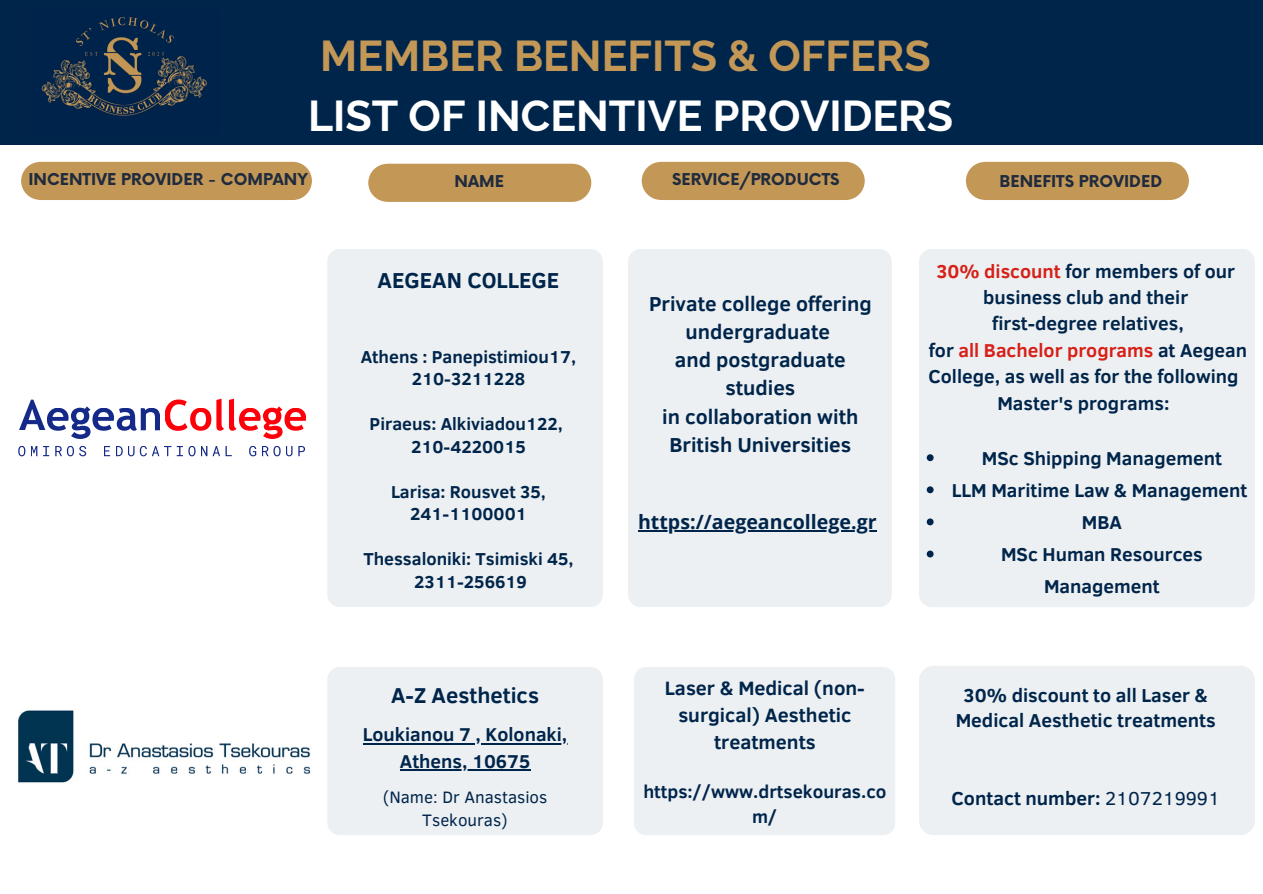
<style>
.page{position:relative;width:1263px;height:894px;background:#fff}
.page>*{position:absolute;margin:0;border:0;box-sizing:border-box;transform-origin:0 0}
.t1{font:700 42.9px/60px "Raleway";color:#fff}
.t2{font:700 22.2px "Clear Sans";color:#00254b}
.t3{font:700 22.05px "Clear Sans";color:#00254b}
.t4{font:700 20.7px/28.2px "Clear Sans";color:#00254b;text-align:center}
.t5{font:700 19.8px/27px "Clear Sans";color:#00254b;text-align:center}
.t6{font:700 19.65px "Open Sans";color:#00254b}
.t7{font:700 19.2px/25.8px "Clear Sans";color:#00254b;text-align:center}
.t8{font:700 19.05px/26.4px "Clear Sans";color:#00254b;text-align:center}
.t9{font:700 18.3px/24.8px "Clear Sans";color:#00254b;text-align:center}
.t10{font:700 17.7px/22.5px "Clear Sans";color:#00254b;text-align:center}
.t11{font:16.95px "Clear Sans";color:#00254b}
.t12{font:700 15.9px "Now";color:#202b3d}
.s1{color:#c39857}
.s2{color:#d62018}
.s3{font-weight:400}
</style>
<div class="page">
<div style="left:0;top:0;width:1263px;height:144px;background:#00254b"></div>
<img style="left:41px;top:17px;width:166px;height:99px">
<div style="left:327px;top:249px;width:276px;height:357px;background:#edf0f2;border-radius:13px"></div>
<div style="left:628px;top:249px;width:264px;height:357px;background:#edf0f2;border-radius:13px"></div>
<div style="left:919px;top:249px;width:336px;height:358px;background:#edf0f2;border-radius:13px"></div>
<svg style="left:927px;top:454px;width:7px;height:7px"></svg>
<svg style="left:927px;top:486px;width:7px;height:7px"></svg>
<svg style="left:927px;top:518px;width:7px;height:7px"></svg>
<svg style="left:927px;top:550px;width:7px;height:7px"></svg>
<svg style="left:18px;top:446px;width:7px;height:10px"></svg>
<svg style="left:31px;top:446px;width:6px;height:10px"></svg>
<svg style="left:43px;top:446px;width:6px;height:10px"></svg>
<svg style="left:55px;top:446px;width:31px;height:10px"></svg>
<svg style="left:104px;top:446px;width:6px;height:10px"></svg>
<svg style="left:116px;top:446px;width:55px;height:10px"></svg>
<svg style="left:177px;top:446px;width:30px;height:10px"></svg>
<svg style="left:213px;top:446px;width:7px;height:10px"></svg>
<svg style="left:226px;top:446px;width:6px;height:10px"></svg>
<svg style="left:249px;top:446px;width:7px;height:10px"></svg>
<svg style="left:262px;top:446px;width:30px;height:10px"></svg>
<svg style="left:19px;top:398px;width:287px;height:41px"></svg>
<svg style="left:298px;top:446px;width:7px;height:10px"></svg>
<hr style="left:638px;top:530px;width:239px;height:1px;background:#00254b">
<img style="left:18px;top:710px;width:293px;height:73px">
<div style="left:327px;top:666px;width:276px;height:168px;background:#edf0f2;border-radius:13px"></div>
<hr style="left:363px;top:742px;width:204px;height:2px;background:#00254b">
<hr style="left:400px;top:768px;width:130px;height:2px;background:#00254b">
<div style="left:634px;top:666px;width:261px;height:168px;background:#edf0f2;border-radius:12px"></div>
<div style="left:919px;top:665px;width:336px;height:169px;background:#edf0f2;border-radius:15px"></div>
<div style="left:21px;top:162px;width:291px;height:38px;background:#c39857;border-radius:19px"></div>
<div style="left:368px;top:164px;width:223px;height:38px;background:#c39857;border-radius:19px"></div>
<div style="left:642px;top:162px;width:223px;height:38px;background:#c39857;border-radius:19px"></div>
<div style="left:966px;top:162px;width:223px;height:38px;background:#c39857;border-radius:19px"></div>
<p class="t1" style="left:308px;top:26px;width:646px"><span class="s1">MEMBER BENEFITS &amp; OFFERS<br></span>LIST OF INCENTIVE PROVIDERS</p>
<h4 class="t12" style="left:28px;top:171px;width:281px">INCENTIVE PROVIDER - COMPANY</h4>
<p class="t12" style="left:455px;top:172px;width:51px">NAME</p>
<h4 class="t12" style="left:672px;top:171px;width:169px">SERVICE/PRODUCTS</h4>
<h4 class="t12" style="left:1000px;top:172px;width:164px">BENEFITS PROVIDED</h4>
<p class="t2" style="left:378px;top:264px;width:183px">AEGEAN COLLEGE</p>
<h1 class="t10" style="left:361px;top:344px;width:217px">Athens : Panepistimiou17,<br>210-3211228</h1>
<p class="t10" style="left:370px;top:411px;width:195px">Piraeus: Alkiviadou122,<br>210-4220015</p>
<p class="t10" style="left:391px;top:479px;width:156px">Larisa: Rousvet 35,<br>241-1100001</p>
<p class="t10" style="left:363px;top:546px;width:212px">Thessaloniki: Tsimiski 45,<br>2311-256619</p>
<h4 class="t3" style="left:391px;top:678px;width:149px">A-Z Aesthetics</h4>
<h4 class="t8" style="left:363px;top:720px;width:206px">Loukianou 7 , Kolonaki,</h4>
<p class="t8" style="left:400px;top:746px;width:132px">Athens, 10675</p>
<p class="t11" style="left:383px;top:784px;width:166px">(Name: Dr Anastasios</p>
<p class="t11" style="left:422px;top:808px;width:87px">Tsekouras)</p>
<p class="t4" style="left:649px;top:288px;width:224px">Private college offering undergraduate<br>and postgraduate studies<br>in collaboration with<br>British Universities</p>
<h3 class="t6" style="left:638px;top:508px;width:240px">https://aegeancollege.gr</h3>
<p class="t5" style="left:665px;top:673px;width:201px">Laser &amp; Medical (non&shy;surgical) Aesthetic treatments</p>
<p class="t9" style="left:643px;top:778px;width:245px">https://www.drtsekouras.co m/</p>
<h2 class="t8" style="left:928px;top:257px;width:320px"><span class="s2">30% discount</span> for members of our business club and their<br>first-degree relatives,<br>for <span class="s2">all Bachelor programs</span> at Aegean<br>College, as well as for the following<br>Master's programs:</h2>
<h6 class="t8" style="left:982px;top:443px;width:242px">MSc Shipping Management</h6>
<h6 class="t8" style="left:952px;top:475px;width:297px">LLM Maritime Law &amp; Management</h6>
<h6 class="t8" style="left:1082px;top:508px;width:42px">MBA</h6>
<h6 class="t8" style="left:1001px;top:537px;width:203px;line-height:32.1px">MSc Human Resources<br>Management</h6>
<p class="t7" style="left:956px;top:680px;width:262px">30% discount to all Laser &amp;<br>Medical Aesthetic treatments</p>
<h3 class="t7" style="left:951px;top:784px;width:270px">Contact number: <span class="s3">2107219991</span></h3>
</div>
